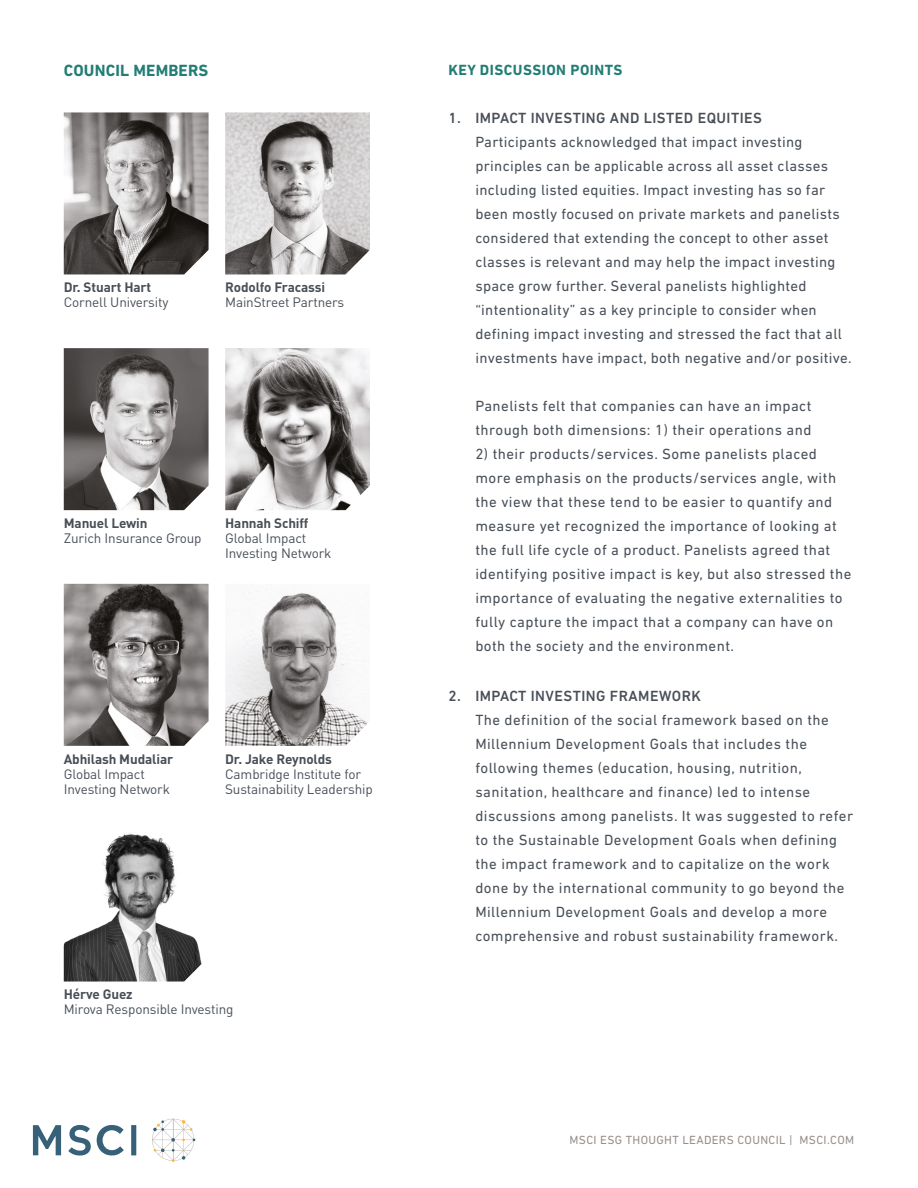
<style>
.page{position:relative;width:918px;height:1188px;background:#fff}
.page>*{position:absolute;margin:0;border:0;box-sizing:border-box;transform-origin:0 0}
.t1{font:700 16.5px "DIN Next LT Pro";letter-spacing:.01em;color:#227d75}
.t2{font:15px/24px "DIN Next LT Pro";letter-spacing:.03em;color:#484f57}
.t3{font:500 15px "DIN Next LT Pro";letter-spacing:.03em;color:#484f57}
.t4{font:700 15px "DIN Next LT Pro";letter-spacing:.03em;color:#227d75}
.t5{font:13.5px/15px "DIN";letter-spacing:-.01em;color:#484f57}
.t6{font:700 13.5px "DIN";letter-spacing:-.01em;color:#484f57}
.t7{font:12px "DIN Next LT Pro";letter-spacing:.03em;color:#978f8a}
</style>
<div class="page">
<svg style="left:152px;top:1119px;width:43px;height:43px"></svg>
<svg style="left:33px;top:1125px;width:28px;height:30px"></svg>
<div style="left:131px;top:1125px;width:5px;height:30px;background:#376179"></div>
<svg style="left:97px;top:1125px;width:27px;height:31px"></svg>
<svg style="left:68px;top:1125px;width:23px;height:31px"></svg>
<img style="left:64px;top:112px;width:145px;height:162px">
<img style="left:225px;top:112px;width:145px;height:162px">
<img style="left:225px;top:348px;width:145px;height:162px">
<img style="left:225px;top:591px;width:143px;height:155px">
<img style="left:64px;top:348px;width:145px;height:162px">
<img style="left:64px;top:584px;width:145px;height:162px">
<img style="left:64px;top:833px;width:138px;height:149px">
<p class="t1" style="left:64px;top:61px;width:146px">COUNCIL MEMBERS</p>
<p class="t6" style="left:64px;top:279px;width:89px">Dr. Stuart Hart</p>
<p class="t5" style="left:64px;top:295px;width:106px">Cornell University</p>
<p class="t6" style="left:225px;top:279px;width:101px">Rodolfo Fracassi</p>
<p class="t5" style="left:225px;top:295px;width:121px">MainStreet Partners</p>
<p class="t6" style="left:64px;top:514px;width:85px">Manuel Lewin</p>
<p class="t5" style="left:64px;top:530px;width:139px">Zurich Insurance Group</p>
<p class="t6" style="left:225px;top:514px;width:85px">Hannah Schiff</p>
<p class="t5" style="left:225px;top:530px;width:108px">Global Impact<br>Investing Network</p>
<p class="t6" style="left:64px;top:750px;width:111px">Abhilash Mudaliar</p>
<p class="t5" style="left:64px;top:766px;width:108px">Global Impact<br>Investing Network</p>
<p class="t6" style="left:225px;top:750px;width:108px">Dr. Jake Reynolds</p>
<p class="t5" style="left:225px;top:766px;width:149px">Cambridge Institute for<br>Sustainability Leadership</p>
<p class="t6" style="left:64px;top:986px;width:70px">Hérve Guez</p>
<p class="t5" style="left:64px;top:1002px;width:171px">Mirova Responsible Investing</p>
<p class="t4" style="left:448px;top:61px;width:176px">KEY DISCUSSION POINTS</p>
<p class="t3" style="left:448px;top:109px;width:315px">1. IMPACT INVESTING AND LISTED EQUITIES</p>
<p class="t2" style="left:475px;top:130px;width:378px">Participants acknowledged that impact investing principles can be applicable across all asset classes including listed equities. Impact investing has so far been mostly focused on private markets and panelists considered that extending the concept to other asset classes is relevant and may help the impact investing space grow further. Several panelists highlighted “intentionality” as a key principle to consider when defining impact investing and stressed the fact that all investments have impact, both negative and/or positive.</p>
<p class="t2" style="left:475px;top:394px;width:338px">Panelists felt that companies can have an impact through both dimensions: 1) their operations and</p>
<p class="t2" style="left:475px;top:442px;width:378px">2) their products/services. Some panelists placed more emphasis on the products/services angle, with the view that these tend to be easier to quantify and measure yet recognized the importance of looking at the full life cycle of a product. Panelists agreed that identifying positive impact is key, but also stressed the importance of evaluating the negative externalities to fully capture the impact that a company can have on both the society and the environment.</p>
<p class="t3" style="left:448px;top:687px;width:254px">2. IMPACT INVESTING FRAMEWORK</p>
<p class="t2" style="left:475px;top:707px;width:379px">The definition of the social framework based on the Millennium Development Goals that includes the following themes (education, housing, nutrition, sanitation, healthcare and finance) led to intense discussions among panelists. It was suggested to refer to the Sustainable Development Goals when defining the impact framework and to capitalize on the work done by the international community to go beyond the Millennium Development Goals and develop a more comprehensive and robust sustainability framework.</p>
<p class="t7" style="left:570px;top:1133px;width:286px">MSCI ESG THOUGHT LEADERS COUNCIL | MSCI.COM</p>
</div>
